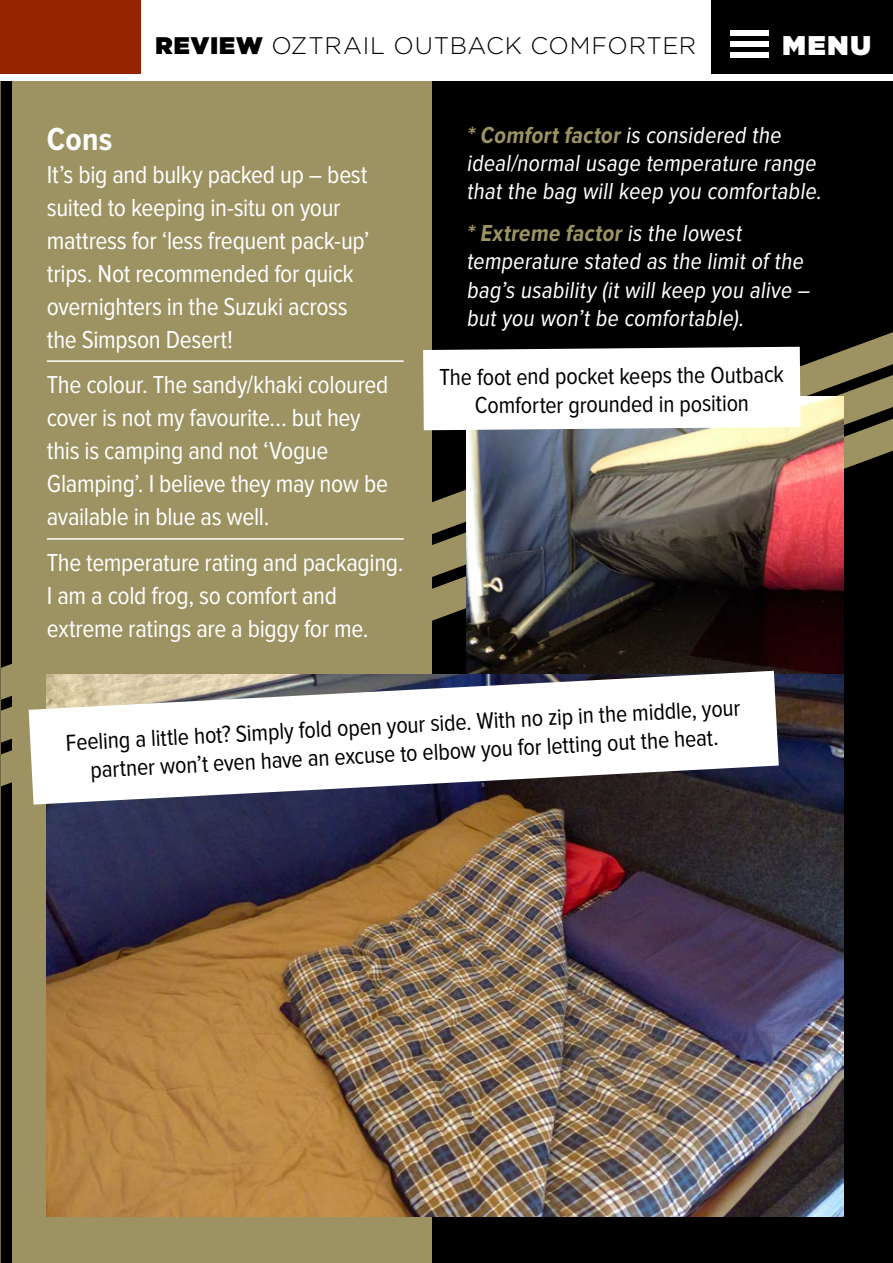
<style>
.page{position:relative;width:893px;height:1263px;background:#fff}
.page>*{position:absolute;margin:0;border:0;box-sizing:border-box;transform-origin:0 0}
.t1{font:700 33px "Proxima Nova Cond";color:#fff}
.t2{font:900 27px "Gotham";color:#fff}
.t3{font:25.5px/33px "Proxima Nova Cond";letter-spacing:-.015em;color:#fff}
.t4{font:24px/28.5px "Proxima Nova Cond";color:#fff}
.t5{font:24px/28.5px "Proxima Nova Cond";letter-spacing:-.015em;color:#000;text-align:center}
.t6{font:300 24px "Gotham";letter-spacing:.025em;color:#000}
.s1{font-weight:900}
.s2{font-weight:700;color:#9c9262}
</style>
<div class="page">
<div style="left:0;top:54px;width:893px;height:1209px;background:#000"></div>
<svg style="left:1px;top:626px;width:12px;height:522px"></svg>
<svg style="left:432px;top:332px;width:461px;height:289px"></svg>
<hr style="left:0;top:81px;width:1px;height:1182px;background:#6f6945">
<div style="left:13px;top:81px;width:419px;height:1182px;background:#9c9262"></div>
<hr style="left:47px;top:360px;width:357px;height:2px;background:#fff">
<hr style="left:47px;top:538px;width:357px;height:2px;background:#fff">
<img style="left:466px;top:397px;width:378px;height:277px">
<img style="left:47px;top:674px;width:797px;height:542px">
<svg style="left:29px;top:671px;width:750px;height:133px;background:#cfcdcd"></svg>
<div style="left:423px;top:347px;width:377px;height:83px;background:#fff"></div>
<div style="left:0;top:0;width:893px;height:81px;background:#fff"></div>
<div style="left:712px;top:0;width:181px;height:74px;background:#000"></div>
<div style="left:0;top:0;width:140px;height:74px;background:#952500"></div>
<div style="left:730px;top:30px;width:39px;height:5px;background:#fff"></div>
<div style="left:730px;top:41px;width:39px;height:6px;background:#fff"></div>
<div style="left:730px;top:52px;width:39px;height:6px;background:#fff"></div>
<p class="t6" style="left:156px;top:30px;width:542px"><span class="s1">REVIEW</span> OZTRAIL OUTBACK COMFORTER</p>
<p class="t2" style="left:783px;top:26px;width:90px">MENU</p>
<p class="t1" style="left:47px;top:120px;width:67px">Cons</p>
<p class="t3" style="left:47px;top:159px;width:324px">It’s big and bulky packed up – best suited to keeping in-situ on your mattress for ‘less frequent pack-up’ trips. Not recommended for quick overnighters in the Suzuki across the Simpson Desert!</p>
<p class="t3" style="left:47px;top:369px;width:343px">The colour. The sandy/khaki coloured cover is not my favourite… but hey this is camping and not ‘Vogue<br>Glamping’. I believe they may now be available in blue as well.</p>
<p class="t3" style="left:47px;top:547px;width:358px">The temperature rating and packaging.<br>I am a cold frog, so comfort and extreme ratings are a biggy for me.</p>
<p class="t4" style="left:466px;top:121px;width:360px"><span class="s2">* Comfort factor</span> is considered the ideal/normal usage temperature range that the bag will keep you comfortable.</p>
<p class="t4" style="left:466px;top:220px;width:348px"><span class="s2">* Extreme factor</span> is the lowest temperature stated as the limit of the bag’s usability (it will keep you alive – but you won’t be comfortable).</p>
<p class="t5" style="left:439px;top:363px;width:347px">The foot end pocket keeps the Outback<br>Comforter grounded in position</p>
<p class="t5" style="left:65px;top:729px;width:677px;rotate:-3deg">Feeling a little hot? Simply fold open your side. With no zip in the middle, your partner won’t even have an excuse to elbow you for letting out the heat.</p>
</div>
